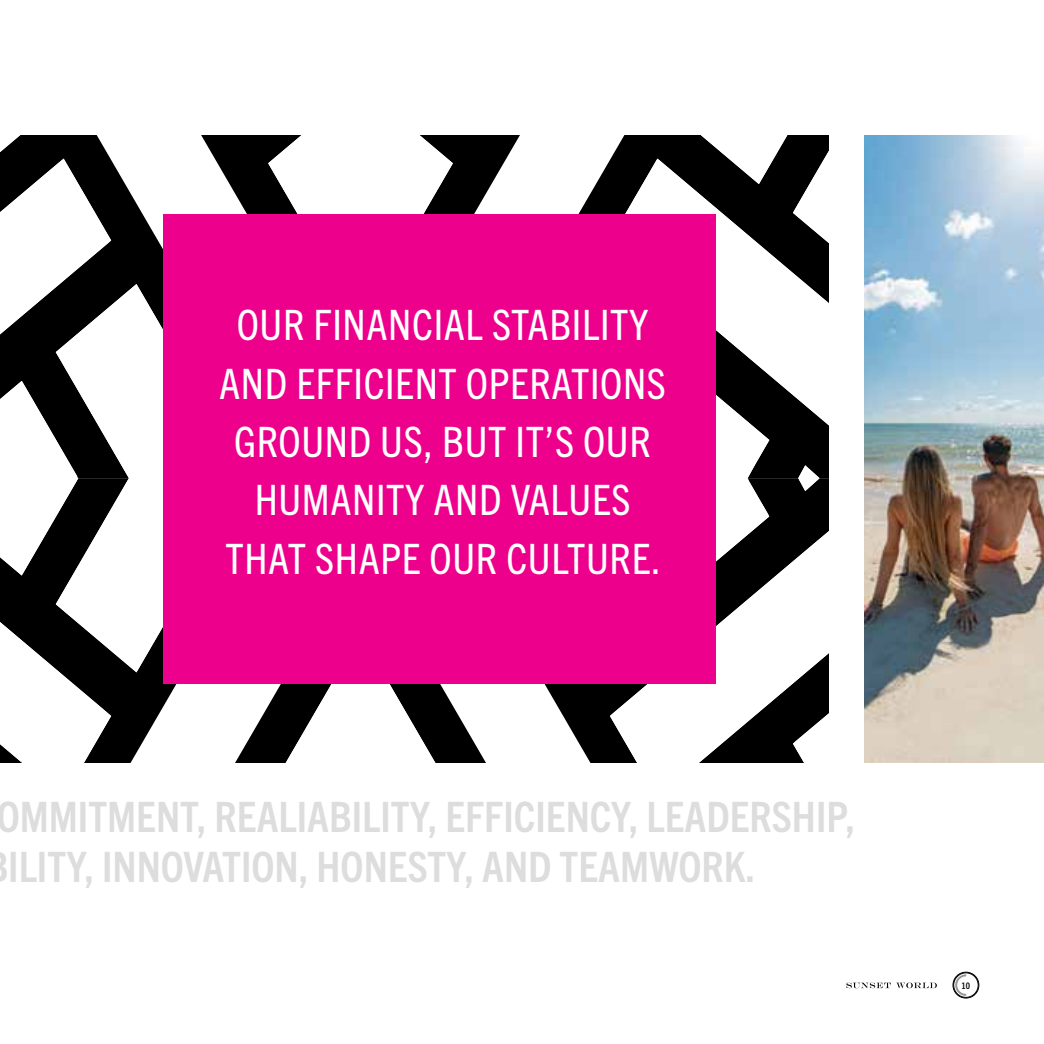
<style>
.page{position:relative;width:1044px;height:1044px;background:#fff}
.page>*{position:absolute;margin:0;border:0;box-sizing:border-box;transform-origin:0 0}
.t1{font:condensed 42px/58.4px "Trade Gothic Next LT Pro";letter-spacing:.015em;color:#fff;text-align:center}
.t2{font:700 condensed 42px/50px "Trade Gothic Next LT Pro";color:#ddddde}
.t3{font:700 condensed 9px "Trade Gothic Next LT Pro";color:#000}
</style>
<div class="page">
<div style="left:602px;top:478px;width:226px;height:285px;background:#000"></div>
<svg style="left:610px;top:517px;width:218px;height:246px"></svg>
<svg style="left:793px;top:699px;width:35px;height:64px"></svg>
<svg style="left:235px;top:684px;width:367px;height:79px"></svg>
<svg style="left:268px;top:684px;width:185px;height:79px"></svg>
<svg style="left:602px;top:136px;width:226px;height:342px;background:#181818"></svg>
<svg style="left:610px;top:159px;width:218px;height:280px"></svg>
<svg style="left:716px;top:284px;width:53px;height:388px"></svg>
<svg style="left:798px;top:465px;width:22px;height:26px"></svg>
<svg style="left:222px;top:136px;width:380px;height:79px"></svg>
<svg style="left:0;top:136px;width:222px;height:627px"></svg>
<svg style="left:681px;top:136px;width:147px;height:121px"></svg>
<svg style="left:268px;top:136px;width:185px;height:79px"></svg>
<div style="left:163px;top:215px;width:553px;height:469px;background:#ec008c"></div>
<img style="left:864px;top:136px;width:180px;height:627px">
<div style="left:953px;top:972px;width:26px;height:26px;border:1px solid #000;border-radius:50%"></div>
<div style="left:954px;top:973px;width:24px;height:25px;border:1px solid #000;border-radius:50%"></div>
<svg style="left:955px;top:974px;width:11px;height:22px"></svg>
<svg style="left:846px;top:983px;width:91px;height:5px"></svg>
<p class="t1" style="left:219px;top:293px;width:448px">OUR FINANCIAL STABILITY<br>AND EFFICIENT OPERATIONS<br>GROUND US, BUT IT’S OUR<br>HUMANITY AND VALUES<br>THAT SHAPE OUR CULTURE.</p>
<p class="t2" style="left:-3px;top:789px;width:860px">OMMITMENT, REALIABILITY, EFFICIENCY, LEADERSHIP,<br>ILITY, INNOVATION, HONESTY, AND TEAMWORK.</p>
<p class="t3" style="left:962px;top:979px;width:10px">10</p>
</div>
